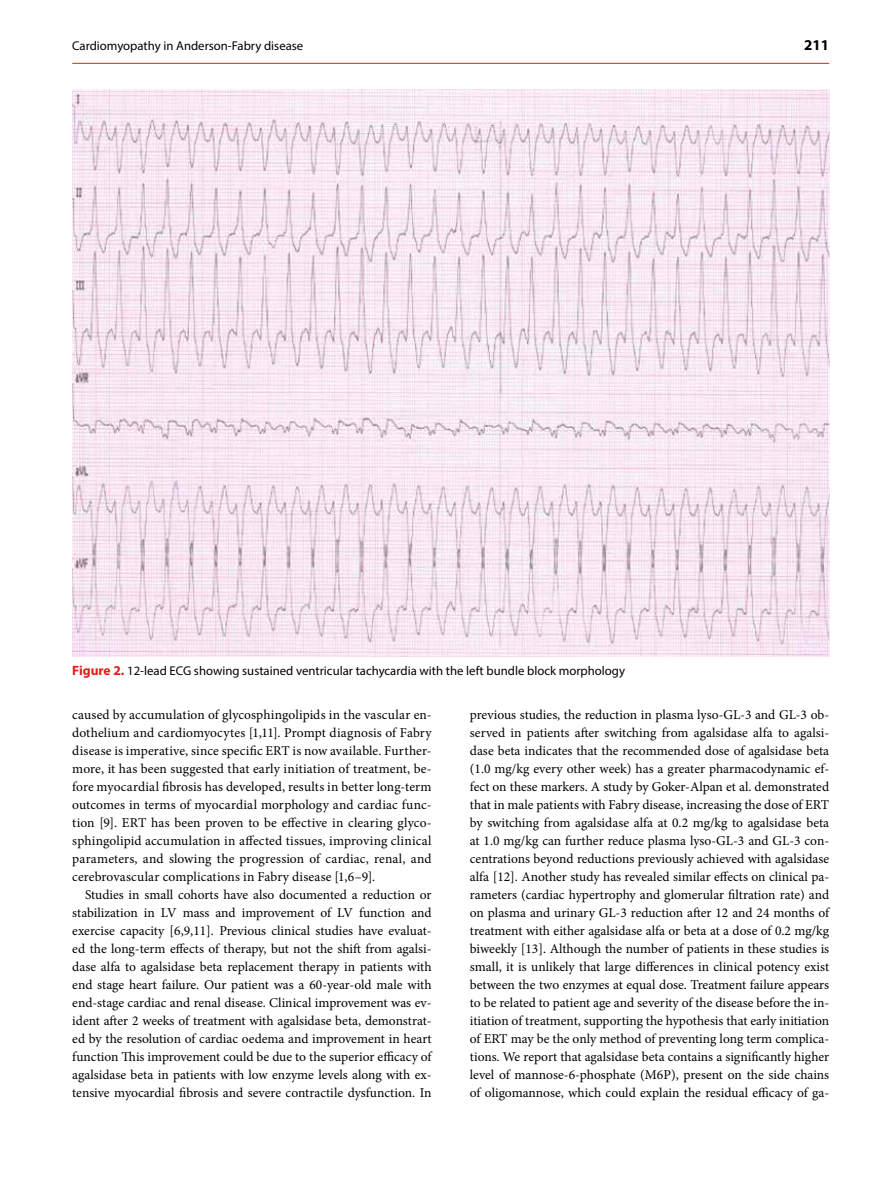
<style>
.page{position:relative;width:893px;height:1191px;background:#fff}
.page>*{position:absolute;margin:0;border:0;box-sizing:border-box;transform-origin:0 0}
.t1{font:700 15px "Myriad Pro";color:#000}
.t2{font:13.5px/18px "Minion Pro";color:#000;text-align:justify}
.t3{font:12.75px "Myriad Pro";color:#000}
.s1{font-weight:700;font-size:13.5px;color:#da2118}
</style>
<div class="page">
<hr style="left:72px;top:63px;width:757px;height:1px;background:#da2118">
<img style="left:72px;top:89px;width:757px;height:567px">
<p class="t3" style="left:72px;top:38px;width:233px">Cardiomyopathy in Anderson‑Fabry disease</p>
<p class="t1" style="left:804px;top:35px;width:26px">211</p>
<p class="t3" style="left:72px;top:663px;width:554px"><span class="s1">Figure 2.</span> 12-lead ECG showing sustained ventricular tachycardia with the left bundle block morphology</p>
<p class="t2" style="left:72px;top:706px;width:361px">caused by accumulation of glycosphingolipids in the vascular en‑ dothelium and cardiomyocytes [1,11]. Prompt diagnosis of Fabry disease is imperative, since specific ERT is now available. Further‑ more, it has been suggested that early initiation of treatment, be‑ fore myocardial fibrosis has developed, results in better long‑term outcomes in terms of myocardial morphology and cardiac func‑ tion [9]. ERT has been proven to be effective in clearing glyco‑ sphingolipid accumulation in affected tissues, improving clinical parameters, and slowing the progression of cardiac, renal, and cerebrovascular complications in Fabry disease [1,6–9].</p>
<p class="t2" style="left:72px;top:885px;width:361px;text-indent:13px">Studies in small cohorts have also documented a reduction or stabilization in LV mass and improvement of LV function and exercise capacity [6,9,11]. Previous clinical studies have evaluat‑ ed the long‑term effects of therapy, but not the shift from agalsi‑ dase alfa to agalsidase beta replacement therapy in patients with end stage heart failure. Our patient was a 60‑year‑old male with end‑stage cardiac and renal disease. Clinical improvement was ev‑ ident after 2 weeks of treatment with agalsidase beta, demonstrat‑ ed by the resolution of cardiac oedema and improvement in heart function This improvement could be due to the superior efficacy of agalsidase beta in patients with low enzyme levels along with ex‑ tensive myocardial fibrosis and severe contractile dysfunction. In</p>
<p class="t2" style="left:470px;top:705px;width:361px">previous studies, the reduction in plasma lyso‑GL‑3 and GL‑3 ob‑ served in patients after switching from agalsidase alfa to agalsi‑ dase beta indicates that the recommended dose of agalsidase beta (1.0 mg/kg every other week) has a greater pharmacodynamic ef‑ fect on these markers. A study by Goker‑Alpan et al. demonstrated that in male patients with Fabry disease, increasing the dose of ERT by switching from agalsidase alfa at 0.2 mg/kg to agalsidase beta at 1.0 mg/kg can further reduce plasma lyso‑GL‑3 and GL‑3 con‑ centrations beyond reductions previously achieved with agalsidase alfa [12]. Another study has revealed similar effects on clinical pa‑ rameters (cardiac hypertrophy and glomerular filtration rate) and on plasma and urinary GL‑3 reduction after 12 and 24 months of treatment with either agalsidase alfa or beta at a dose of 0.2 mg/kg biweekly [13]. Although the number of patients in these studies is small, it is unlikely that large differences in clinical potency exist between the two enzymes at equal dose. Treatment failure appears to be related to patient age and severity of the disease before the in‑ itiation of treatment, supporting the hypothesis that early initiation of ERT may be the only method of preventing long term complica‑ tions. We report that agalsidase beta contains a significantly higher level of mannose‑6‑phosphate (M6P), present on the side chains of oligomannose, which could explain the residual efficacy of ga‑</p>
</div>
